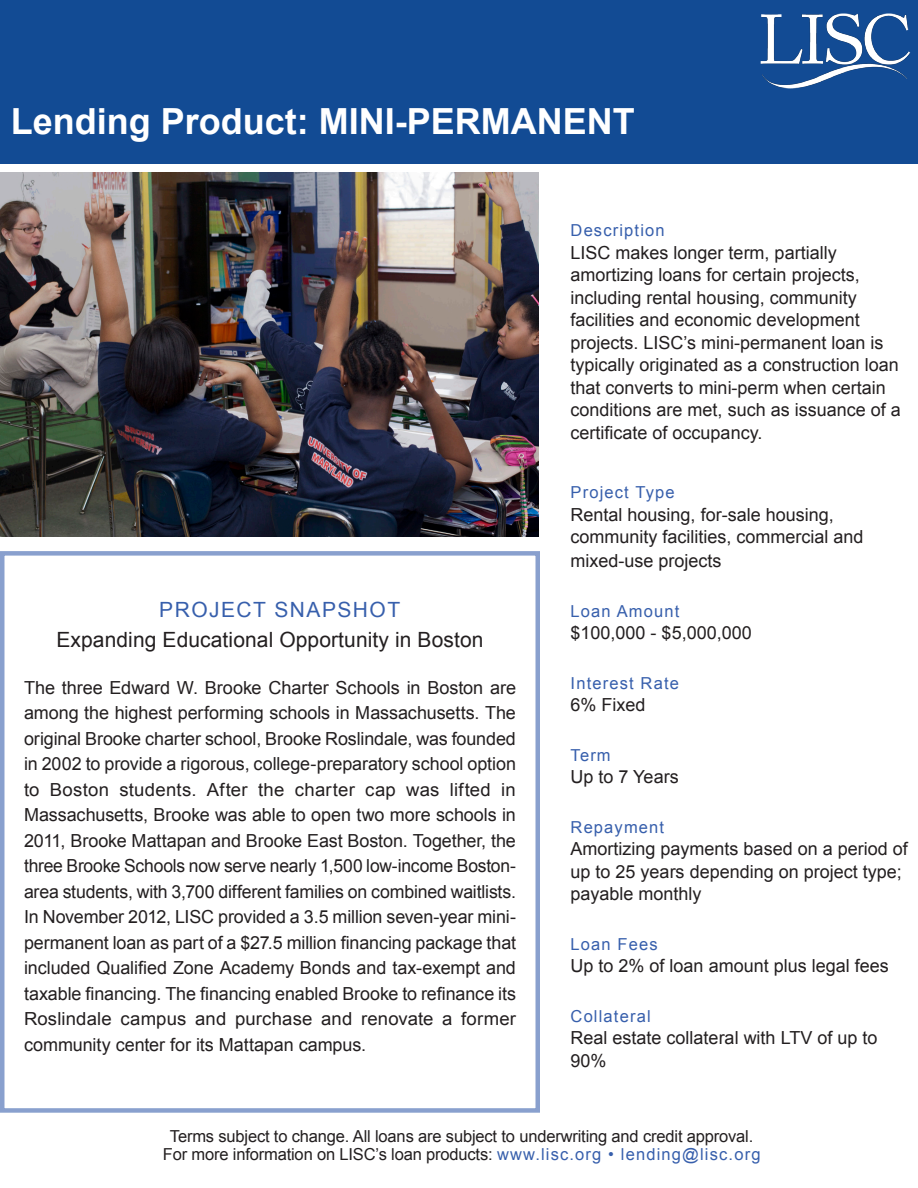
<style>
.page{position:relative;width:918px;height:1188px;background:#fff}
.page>*{position:absolute;margin:0;border:0;box-sizing:border-box;transform-origin:0 0}
.t1{font:700 36px "Arial";color:#fff}
.snapshot_subheading{font:21px "Arial";letter-spacing:.005em;color:#231f20}
.snapshot_heading{font:21px "Arial";letter-spacing:.07em;color:#375fac}
.snapshot_body{font:18px/25.5px "Arial";letter-spacing:-.005em;color:#231f20;text-align:justify}
.terms_defintion{font:18px/22.5px "Arial";color:#231f20}
.t2{font:16.5px "Arial";letter-spacing:-.01em;color:#231f20}
.definiton_heading{font:16.5px "Arial";letter-spacing:.07em;color:#375fac}
.s1{color:#375fac}
</style>
<div class="page">
<div style="left:0;top:0;width:918px;height:164px;background:#124b94"></div>
<img style="left:760px;top:13px;width:151px;height:76px">
<img style="left:0;top:173px;width:538px;height:363px">
<p class="t1" style="left:11px;top:98px;width:625px">Lending Product: MINI-PERMANENT</p>
<p class="snapshot_heading" style="left:159px;top:596px;width:243px">PROJECT SNAPSHOT</p>
<p class="snapshot_subheading" style="left:56px;top:626px;width:428px">Expanding Educational Opportunity in Boston</p>
<p class="snapshot_body" style="left:24px;top:675px;width:494px">The three Edward W. Brooke Charter Schools in Boston are among the highest performing schools in Massachusetts. The original Brooke charter school, Brooke Roslindale, was founded in 2002 to provide a rigorous, college-preparatory school option to Boston students. After the charter cap was lifted in Massachusetts, Brooke was able to open two more schools in 2011, Brooke Mattapan and Brooke East Boston. Together, the three Brooke Schools now serve nearly 1,500 low-income Boston&shy;area students, with 3,700 different families on combined waitlists.<br>In November 2012, LISC provided a 3.5 million seven-year mini&shy;permanent loan as part of a $27.5 million financing package that included Qualified Zone Academy Bonds and tax-exempt and taxable financing. The financing enabled Brooke to refinance its Roslindale campus and purchase and renovate a former community center for its Mattapan campus.</p>
<p class="definiton_heading" style="left:571px;top:220px;width:96px">Description</p>
<p class="terms_defintion" style="left:571px;top:242px;width:332px">LISC makes longer term, partially amortizing loans for certain projects, including rental housing, community facilities and economic development projects. LISC’s mini-permanent loan is typically originated as a construction loan that converts to mini-perm when certain conditions are met, such as issuance of a certificate of occupancy.</p>
<p class="definiton_heading" style="left:571px;top:481px;width:106px">Project Type</p>
<p class="terms_defintion" style="left:571px;top:503px;width:295px;line-height:23.2px">Rental housing, for-sale housing, community facilities, commercial and mixed-use projects</p>
<p class="definiton_heading" style="left:571px;top:600px;width:110px">Loan Amount</p>
<p class="terms_defintion" style="left:571px;top:622px;width:183px">$100,000 - $5,000,000</p>
<p class="definiton_heading" style="left:571px;top:672px;width:110px">Interest Rate</p>
<p class="terms_defintion" style="left:571px;top:694px;width:77px">6% Fixed</p>
<p class="definiton_heading" style="left:571px;top:744px;width:42px">Term</p>
<p class="terms_defintion" style="left:571px;top:766px;width:110px">Up to 7 Years</p>
<p class="definiton_heading" style="left:571px;top:816px;width:95px">Repayment</p>
<p class="terms_defintion" style="left:571px;top:838px;width:339px">Amortizing payments based on a period of up to 25 years depending on project type; payable monthly</p>
<p class="definiton_heading" style="left:571px;top:933px;width:89px">Loan Fees</p>
<p class="terms_defintion" style="left:571px;top:955px;width:320px">Up to 2% of loan amount plus legal fees</p>
<p class="definiton_heading" style="left:571px;top:1005px;width:82px">Collateral</p>
<p class="terms_defintion" style="left:571px;top:1027px;width:308px">Real estate collateral with LTV of up to<br>90%</p>
<p class="t2" style="left:170px;top:1126px;width:585px">Terms subject to change. All loans are subject to underwriting and credit approval.</p>
<p class="t2" style="left:163px;top:1144px;width:599px">For more information on LISC’s loan products: <span class="s1">www.lisc.org • lending@lisc.org</span></p>
</div>
